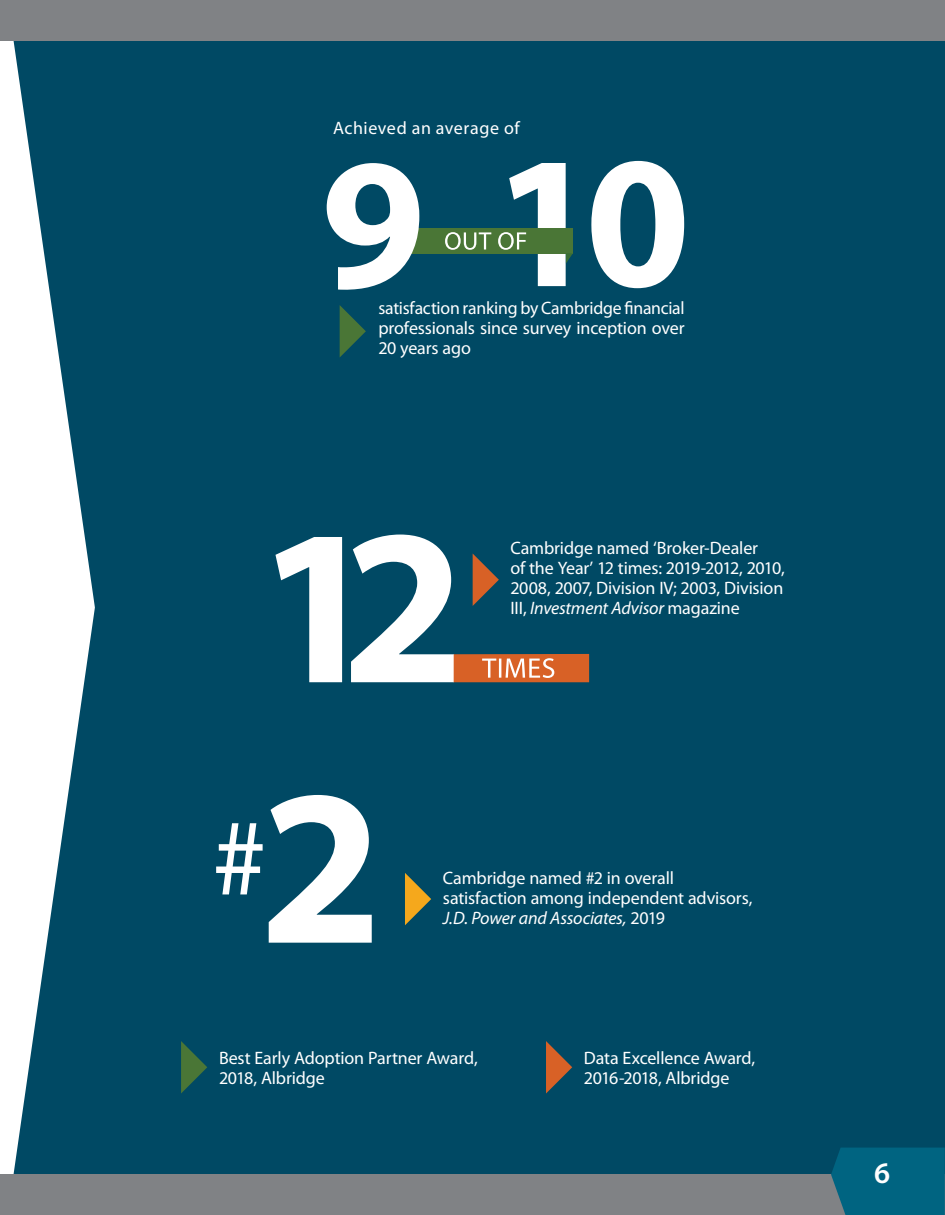
<style>
.page{position:relative;width:945px;height:1215px;background:#fff}
.page>*{position:absolute;margin:0;border:0;box-sizing:border-box;transform-origin:0 0}
.t1{font:700 223.5px "Myriad Pro";color:#fff}
.t2{font:600 30px "Myriad Pro";color:#fff}
.mainText{font:18px/20.2px "Myriad Pro";letter-spacing:-.01em;color:#fff}
.historyText{font:18px "Myriad Pro";letter-spacing:.03em;color:#fff}
.s1{font-style:italic}
</style>
<div class="page">
<div style="left:14px;top:40px;width:931px;height:1135px;background:#004964"></div>
<div style="left:0;top:1175px;width:945px;height:40px;background:#808285"></div>
<div style="left:0;top:0;width:945px;height:40px;background:#808285"></div>
<div style="left:831px;top:1148px;width:114px;height:67px;background:#006481"></div>
<div style="left:398px;top:228px;width:175px;height:25px;background:#4a7636"></div>
<svg style="left:340px;top:305px;width:26px;height:53px"></svg>
<svg style="left:473px;top:554px;width:26px;height:52px"></svg>
<div style="left:454px;top:654px;width:135px;height:28px;background:#d86126"></div>
<svg style="left:482px;top:658px;width:72px;height:20px"></svg>
<svg style="left:216px;top:823px;width:47px;height:71px"></svg>
<svg style="left:405px;top:873px;width:26px;height:52px"></svg>
<svg style="left:181px;top:1041px;width:26px;height:53px"></svg>
<svg style="left:546px;top:1041px;width:26px;height:53px"></svg>
<svg style="left:445px;top:161px;width:239px;height:127px"></svg>
<svg style="left:327px;top:163px;width:92px;height:127px"></svg>
<p class="historyText" style="left:333px;top:116px;width:188px">Achieved an average of</p>
<p class="mainText" style="left:378px;top:297px;width:308px;text-align:justify">satisfaction ranking by Cambridge financial professionals since survey inception over 20 years ago</p>
<p class="t1" style="left:256px;top:461px;width:210px">12</p>
<p class="mainText" style="left:510px;top:537px;width:276px">Cambridge named ‘Broker-Dealer<br>of the Year’ 12 times: 2019-2012, 2010, 2008, 2007, Division IV; 2003, Division III, <span class="s1">Investment Advisor</span> magazine</p>
<p class="t1" style="left:259px;top:722px;width:126px">2</p>
<p class="mainText" style="left:443px;top:867px;width:311px">Cambridge named #2 in overall satisfaction among independent advisors,<br><span class="s1">J.D. Power and Associates,</span> 2019</p>
<p class="mainText" style="left:219px;top:1047px;width:260px">Best Early Adoption Partner Award,<br>2018, Albridge</p>
<p class="mainText" style="left:584px;top:1047px;width:173px">Data Excellence Award,<br>2016-2018, Albridge</p>
<h2 class="t2" style="left:874px;top:1154px;width:18px">6</h2>
</div>
